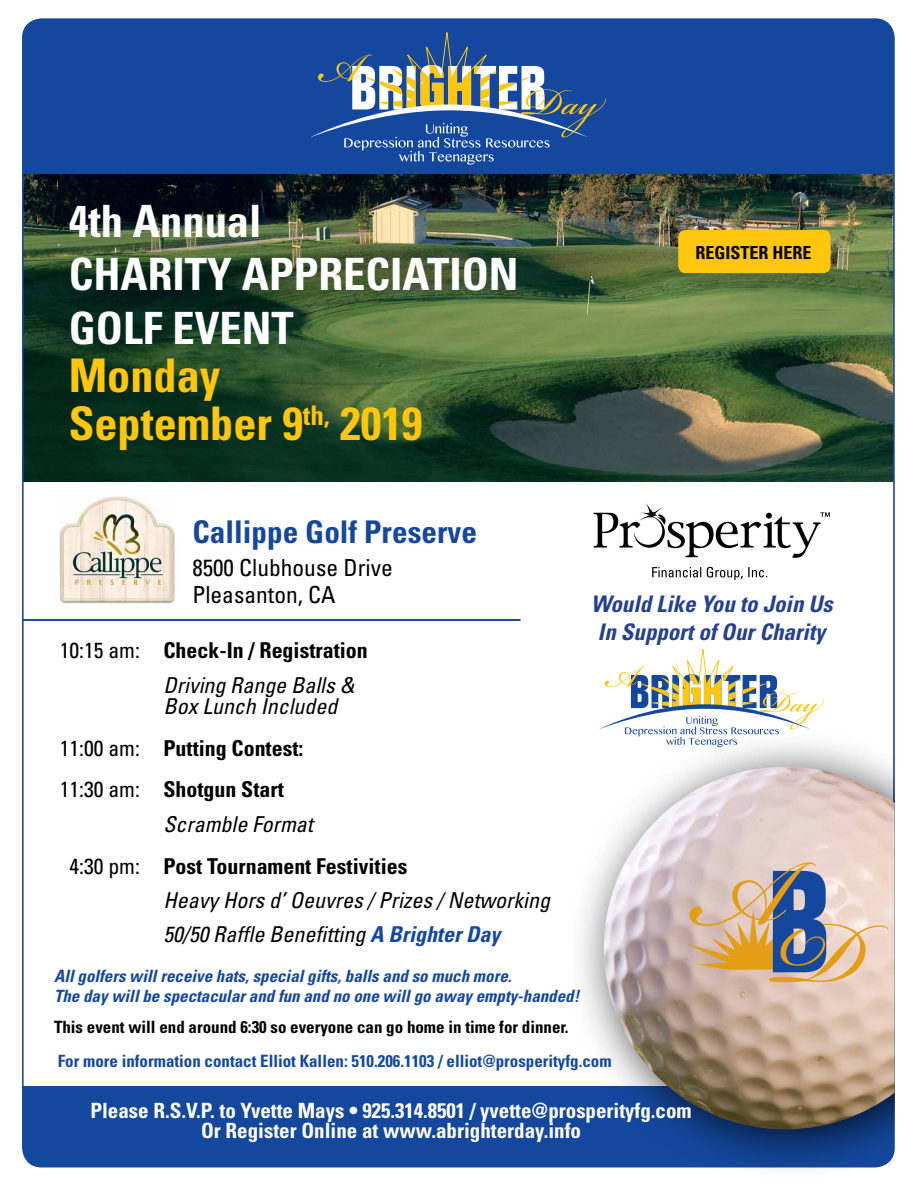
<style>
.page{position:relative;width:918px;height:1188px;background:#fff}
.page>*{position:absolute;margin:0;border:0;box-sizing:border-box;transform-origin:0 0}
.t1{font:700 condensed 46.35px/48.3px "Univers";color:#ffc60b}
.t2{font:700 condensed 44.55px/53.4px "Univers";color:#fff}
.t3{font:700 condensed 31.2px "Univers";color:#14489f}
.t4{font:condensed 23.4px/27px "Univers";color:#000}
.t5{font:italic 700 condensed 22.8px/27.5px "Univers";color:#25408f;text-align:center}
.t6{font:700 condensed 21.9px/41.8px "Univers";color:#000}
.t7{font:italic condensed 21.9px/34.3px "Univers";color:#000}
.t8{font:700 condensed 21px/19.6px "Univers";color:#fff;text-align:center}
.t9{font:700 condensed 18px "Univers";color:#000}
.t10{font:italic 700 condensed 16.95px/19.6px "Univers";color:#14489f}
.t11{font:700 condensed 16.95px "Univers";color:#14489f}
.t12{font:700 condensed 16.95px "Univers";color:#000}
.s1{font-weight:400}
.s2{font-weight:400;font-style:italic}
.s3{font-weight:700;color:#14489f}
</style>
<div class="page">
<div style="left:23px;top:19px;width:871px;height:326px;background:#14489f"></div>
<div style="left:23px;top:1086px;width:871px;height:81px;background:#14489f"></div>
<img style="left:25px;top:175px;width:867px;height:307px">
<hr style="left:22px;top:619px;width:499px;height:2px;background:#14489f">
<svg style="left:311px;top:32px;width:295px;height:133px"></svg>
<svg style="left:599px;top:649px;width:225px;height:81px"></svg>
<svg style="left:594px;top:503px;width:236px;height:55px"></svg>
<svg style="left:652px;top:567px;width:115px;height:13px"></svg>
<div style="left:568px;top:730px;width:327px;height:450px;background:#000;opacity:.75"></div>
<img style="left:604px;top:767px;width:291px;height:362px">
<svg style="left:686px;top:862px;width:202px;height:120px;background:#c1afa1"></svg>
<img style="left:59px;top:497px;width:116px;height:106px">
<div style="left:678px;top:230px;width:153px;height:43px;background:#ffc60b;border-radius:7px"></div>
<h2 class="t2" style="left:69px;top:194px;width:451px">4th Annual<br>CHARITY APPRECIATION<br>GOLF EVENT</h2>
<h1 class="t1" style="left:69px;top:351px;width:355px">Monday<br>September 9<sup>th,</sup> 2019</h1>
<p class="t9" style="left:695px;top:241px;width:118px">REGISTER HERE</p>
<h3 class="t3" style="left:192px;top:512px;width:286px">Callippe Golf Preserve</h3>
<p class="t4" style="left:192px;top:553px;width:202px">8500 Clubhouse Drive<br>Pleasanton, CA</p>
<p class="t6" style="left:163px;top:633px;width:206px;line-height:34.3px;text-indent:-104px"><span class="s1">10:15 am:</span> Check-In / Registration<br><span class="s2">Driving Range Balls &amp;</span></p>
<p class="t6" style="left:60px;top:685px;width:279px;text-indent:104px"><span class="s2">Box Lunch Included<br></span><span class="s1">11:00 am:</span> Putting Contest:<br><span class="s1">11:30 am:</span> Shotgun Start</p>
<p class="t6" style="left:70px;top:803px;width:339px;text-align:center"><span class="s2">Scramble Format<br></span><span class="s1">4:30 pm:</span> Post Tournament Festivities</p>
<p class="t7" style="left:163px;top:883px;width:388px">Heavy Hors d’ Oeuvres / Prizes / Networking<br>50/50 Raffle Benefitting <span class="s3">A Brighter Day</span></p>
<p class="t10" style="left:54px;top:966px;width:527px">All golfers will receive hats, special gifts, balls and so much more.<br>The day will be spectacular and fun and no one will go away empty-handed!</p>
<p class="t12" style="left:54px;top:1017px;width:516px">This event will end around 6:30 so everyone can go home in time for dinner.</p>
<p class="t5" style="left:591px;top:590px;width:243px">Would Like You to Join Us<br>In Support of Our Charity</p>
<p class="t11" style="left:58px;top:1051px;width:555px">For more information contact Elliot Kallen: 510.206.1103 / elliot@prosperityfg.com</p>
<p class="t8" style="left:90px;top:1100px;width:603px">Please R.S.V.P. to Yvette Mays • 925.314.8501 / yvette@prosperityfg.com<br>Or Register Online at www.abrighterday.info</p>
</div>
